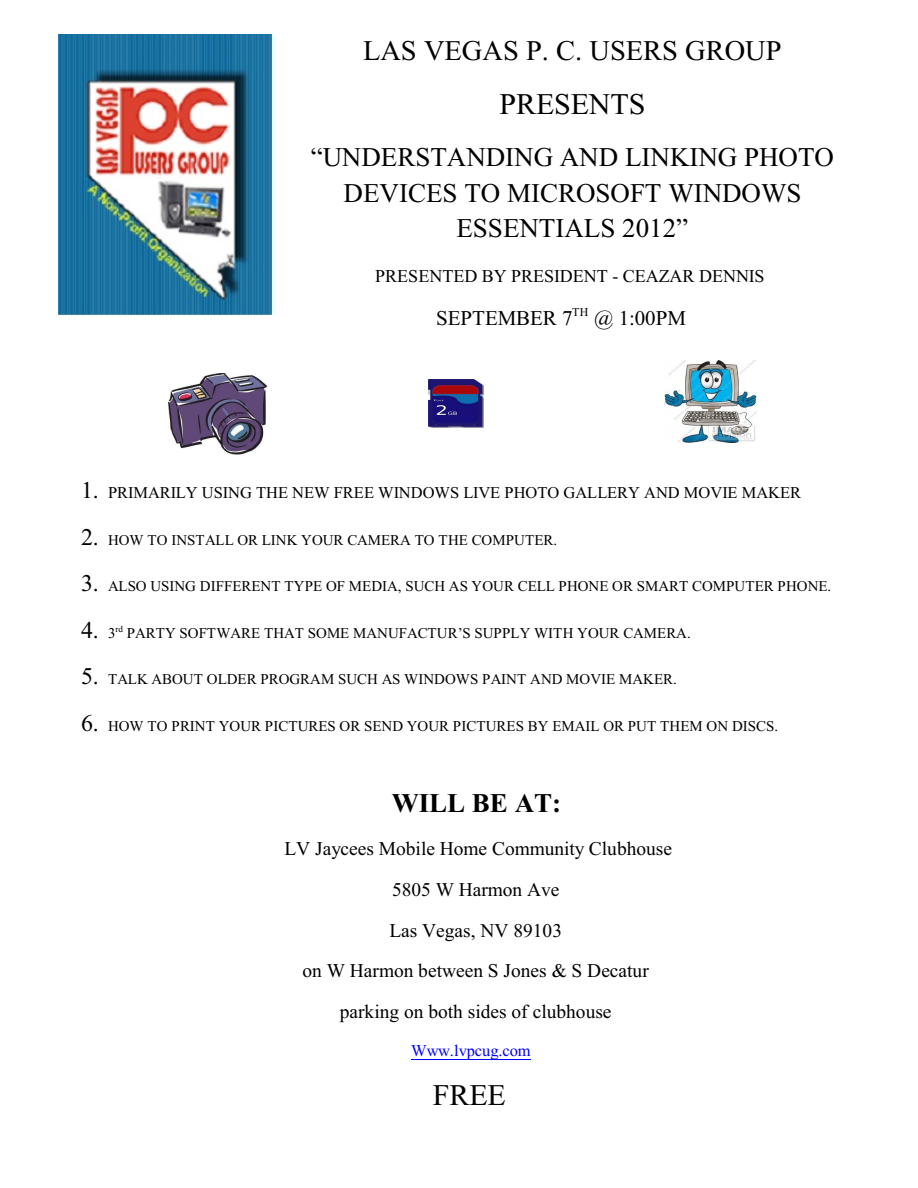
<style>
.page{position:relative;width:918px;height:1188px;background:#fff}
.page>*{position:absolute;margin:0;border:0;box-sizing:border-box;transform-origin:0 0}
.t1{font:30px "Times New Roman";color:#000}
.t2{font:28.5px "Times New Roman";color:#000}
.t3{font:27px/35.7px "Times New Roman";color:#000;text-align:center}
.t4{font:700 27px "Times New Roman";color:#000}
.t5{font:21px "Times New Roman";color:#000}
.t6{font:19.5px/40.7px "Times New Roman";color:#000;text-align:center}
.t7{font:18px "Times New Roman";color:#000}
.t8{font:16.5px "Times New Roman";color:#000}
.t9{font:16.5px "Times New Roman";color:#00f}
.t10{font:15px "Times New Roman";color:#000}
.t11{font:9px "Times New Roman";color:#000}
.s1{font-size:24px}
</style>
<div class="page">
<img style="left:59px;top:35px;width:214px;height:280px">
<hr style="left:411px;top:1059px;width:120px;height:1px;background:#00f">
<img style="left:665px;top:361px;width:91px;height:82px">
<img style="left:169px;top:374px;width:97px;height:81px">
<img style="left:428px;top:380px;width:56px;height:48px">
<h2 class="t2" style="left:363px;top:41px;width:420px">LAS VEGAS P. C. USERS GROUP</h2>
<h1 class="t1" style="left:500px;top:93px;width:147px">PRESENTS</h1>
<h3 class="t3" style="left:311px;top:142px;width:525px">“UNDERSTANDING AND LINKING PHOTO<br>DEVICES TO MICROSOFT WINDOWS<br>ESSENTIALS 2012”</h3>
<p class="t7" style="left:375px;top:270px;width:391px">PRESENTED BY PRESIDENT - CEAZAR DENNIS</p>
<h3 class="t5" style="left:436px;top:310px;width:251px">SEPTEMBER 7<sup>TH</sup> @ 1:00PM</h3>
<p class="t8" style="left:81px;top:487px;width:722px"><span class="s1">1.</span> PRIMARILY USING THE NEW FREE WINDOWS LIVE PHOTO GALLERY AND MOVIE MAKER</p>
<p class="t10" style="left:81px;top:534px;width:478px"><span class="s1">2.</span> HOW TO INSTALL OR LINK YOUR CAMERA TO THE COMPUTER.</p>
<p class="t10" style="left:81px;top:581px;width:752px"><span class="s1">3.</span> ALSO USING DIFFERENT TYPE OF MEDIA, SUCH AS YOUR CELL PHONE OR SMART COMPUTER PHONE.</p>
<p class="t10" style="left:81px;top:627px;width:611px"><span class="s1">4.</span> 3 PARTY SOFTWARE THAT SOME MANUFACTUR’S SUPPLY WITH YOUR CAMERA.</p>
<p class="t11" style="left:115px;top:626px;width:9px">rd</p>
<p class="t10" style="left:81px;top:674px;width:597px"><span class="s1">5.</span> TALK ABOUT OLDER PROGRAM SUCH AS WINDOWS PAINT AND MOVIE MAKER.</p>
<p class="t10" style="left:81px;top:720px;width:699px"><span class="s1">6.</span> HOW TO PRINT YOUR PICTURES OR SEND YOUR PICTURES BY EMAIL OR PUT THEM ON DISCS.</p>
<h3 class="t4" style="left:392px;top:794px;width:171px">WILL BE AT:</h3>
<h3 class="t6" style="left:284px;top:830px;width:389px">LV Jaycees Mobile Home Community Clubhouse<br>5805 W Harmon Ave<br>Las Vegas, NV 89103<br>on W Harmon between S Jones &amp; S Decatur parking on both sides of clubhouse</h3>
<p class="t9" style="left:411px;top:1045px;width:121px">Www.lvpcug.com</p>
<h1 class="t1" style="left:433px;top:1085px;width:74px">FREE</h1>
</div>
